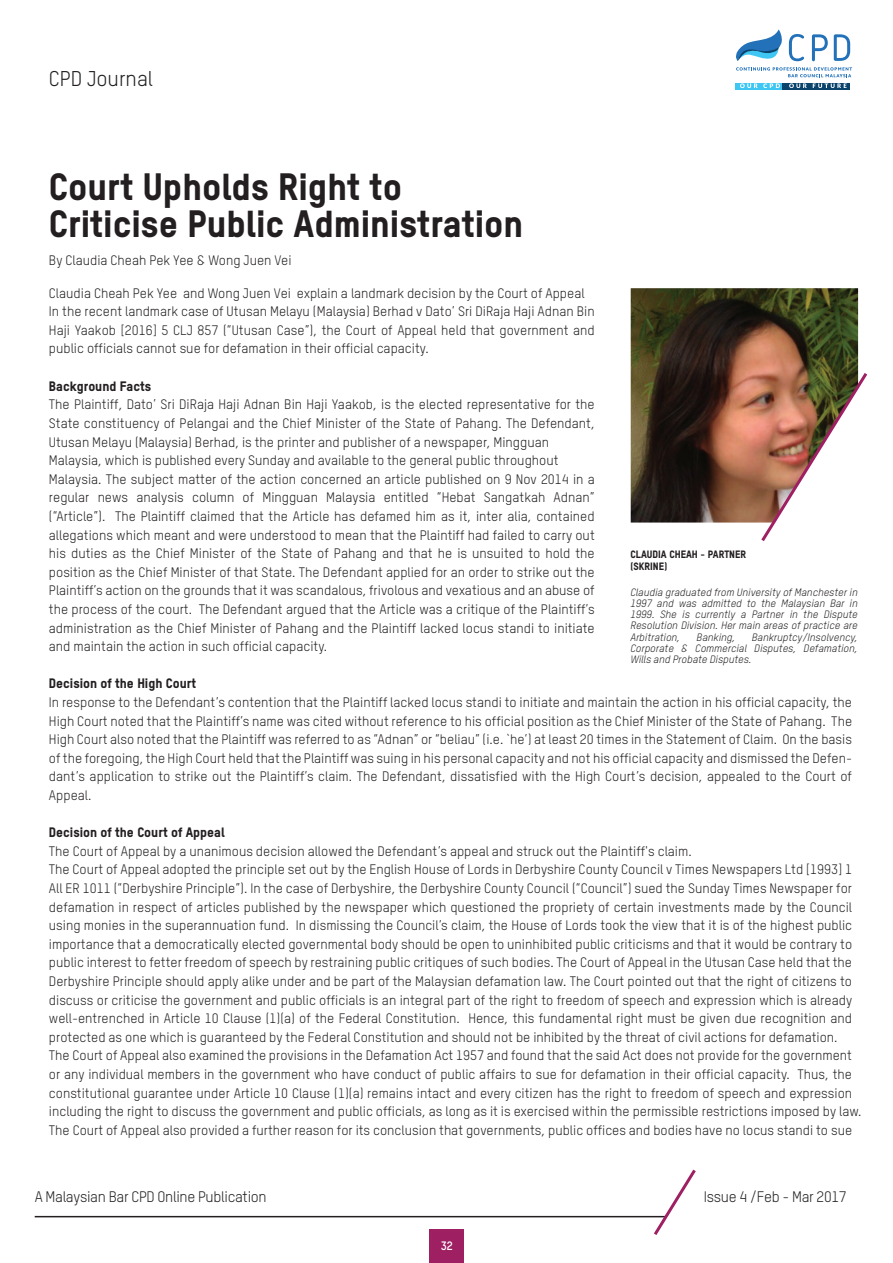
<style>
.page{position:relative;width:893px;height:1263px;background:#fff}
.page>*{position:absolute;margin:0;border:0;box-sizing:border-box;transform-origin:0 0}
.t1{font:800 37.5px/37.5px "TSTAR";color:#231f20}
.t2{font:21px "TSTAR";color:#231f20}
.t3{font:15px "TSTAR";letter-spacing:-.02em;color:#231f20}
.t4{font:13.5px/18.6px "TSTAR";color:#231f20}
.t5{font:800 13.5px "TSTAR";color:#231f20}
.t6{font:700 12px "TSTAR";color:#fff}
.t7{font:italic 10.5px/11.1px "TSTAR";color:#231f20;text-align:justify}
.t8{font:800 10.5px/12.6px "TSTAR";color:#231f20}
</style>
<div class="page">
<svg style="left:736px;top:29px;width:46px;height:32px"></svg>
<svg style="left:736px;top:67px;width:116px;height:10px"></svg>
<svg style="left:789px;top:34px;width:15px;height:27px"></svg>
<svg style="left:812px;top:34px;width:16px;height:27px"></svg>
<svg style="left:834px;top:34px;width:16px;height:27px"></svg>
<div style="left:735px;top:83px;width:114px;height:6px;background:#0a436c"></div>
<div style="left:735px;top:83px;width:47px;height:6px;background:#3fc7f4"></div>
<svg style="left:740px;top:83px;width:40px;height:5px"></svg>
<svg style="left:789px;top:83px;width:18px;height:5px"></svg>
<svg style="left:813px;top:84px;width:34px;height:4px"></svg>
<hr style="left:35px;top:1216px;width:632px;height:1px;background:#231f20">
<svg style="left:651px;top:1169px;width:45px;height:66px"></svg>
<img style="left:631px;top:288px;width:227px;height:234px">
<img style="left:758px;top:370px;width:110px;height:171px">
<div style="left:429px;top:1229px;width:35px;height:34px;background:#9e1f62"></div>
<h2 class="t2" style="left:49px;top:66px;width:106px">CPD Journal</h2>
<h1 class="t1" style="left:49px;top:167px;width:476px">Court Upholds Right to<br>Criticise Public Administration</h1>
<p class="t4" style="left:49px;top:251px;width:244px">By Claudia Cheah Pek Yee &amp; Wong Juen Vei</p>
<p class="t4" style="left:49px;top:283px;width:547px">Claudia Cheah Pek Yee and Wong Juen Vei explain a landmark decision by the Court of Appeal In the recent landmark case of Utusan Melayu (Malaysia) Berhad v Dato’ Sri DiRaja Haji Adnan Bin Haji Yaakob [2016] 5 CLJ 857 (“Utusan Case”), the Court of Appeal held that government and public officials cannot sue for defamation in their official capacity.</p>
<p class="t5" style="left:49px;top:377px;width:104px">Background Facts</p>
<p class="t4" style="left:49px;top:395px;width:547px">The Plaintiff, Dato’ Sri DiRaja Haji Adnan Bin Haji Yaakob, is the elected representative for the State constituency of Pelangai and the Chief Minister of the State of Pahang. The Defendant, Utusan Melayu (Malaysia) Berhad, is the printer and publisher of a newspaper, Mingguan Malaysia, which is published every Sunday and available to the general public throughout Malaysia. The subject matter of the action concerned an article published on 9 Nov 2014 in a regular news analysis column of Mingguan Malaysia entitled “Hebat Sangatkah Adnan” (“Article”). The Plaintiff claimed that the Article has defamed him as it, inter alia, contained allegations which meant and were understood to mean that the Plaintiff had failed to carry out his duties as the Chief Minister of the State of Pahang and that he is unsuited to hold the position as the Chief Minister of that State. The Defendant applied for an order to strike out the Plaintiff’s action on the grounds that it was scandalous, frivolous and vexatious and an abuse of the process of the court. The Defendant argued that the Article was a critique of the Plaintiff’s administration as the Chief Minister of Pahang and the Plaintiff lacked locus standi to initiate and maintain the action in such official capacity.</p>
<p class="t5" style="left:49px;top:675px;width:149px">Decision of the High Court</p>
<p class="t4" style="left:49px;top:693px;width:805px;text-align:justify">In response to the Defendant’s contention that the Plaintiff lacked locus standi to initiate and maintain the action in his official capacity, the High Court noted that the Plaintiff’s name was cited without reference to his official position as the Chief Minister of the State of Pahang. The High Court also noted that the Plaintiff was referred to as “Adnan” or “beliau” (i.e. `he’) at least 20 times in the Statement of Claim. On the basis of the foregoing, the High Court held that the Plaintiff was suing in his personal capacity and not his official capacity and dismissed the Defen&shy;dant’s application to strike out the Plaintiff’s claim. The Defendant, dissatisfied with the High Court’s decision, appealed to the Court of Appeal.</p>
<p class="t5" style="left:49px;top:824px;width:177px">Decision of the Court of Appeal</p>
<p class="t4" style="left:49px;top:842px;width:814px">The Court of Appeal by a unanimous decision allowed the Defendant’s appeal and struck out the Plaintiff's claim.<br>The Court of Appeal adopted the principle set out by the English House of Lords in Derbyshire County Council v Times Newspapers Ltd [1993] 1<br>All ER 1011 (“Derbyshire Principle”). In the case of Derbyshire, the Derbyshire County Council (“Council”) sued the Sunday Times Newspaper for defamation in respect of articles published by the newspaper which questioned the propriety of certain investments made by the Council using monies in the superannuation fund. In dismissing the Council’s claim, the House of Lords took the view that it is of the highest public importance that a democratically elected governmental body should be open to uninhibited public criticisms and that it would be contrary to public interest to fetter freedom of speech by restraining public critiques of such bodies. The Court of Appeal in the Utusan Case held that the Derbyshire Principle should apply alike under and be part of the Malaysian defamation law. The Court pointed out that the right of citizens to discuss or criticise the government and public officials is an integral part of the right to freedom of speech and expression which is already well-entrenched in Article 10 Clause (1)(a) of the Federal Constitution. Hence, this fundamental right must be given due recognition and protected as one which is guaranteed by the Federal Constitution and should not be inhibited by the threat of civil actions for defamation.<br>The Court of Appeal also examined the provisions in the Defamation Act 1957 and found that the said Act does not provide for the government or any individual members in the government who have conduct of public affairs to sue for defamation in their official capacity. Thus, the constitutional guarantee under Article 10 Clause (1)(a) remains intact and every citizen has the right to freedom of speech and expression including the right to discuss the government and public officials, as long as it is exercised within the permissible restrictions imposed by law.<br>The Court of Appeal also provided a further reason for its conclusion that governments, public offices and bodies have no locus standi to sue</p>
<p class="t8" style="left:630px;top:547px;width:117px">CLAUDIA CHEAH - PARTNER (SKRINE)</p>
<p class="t7" style="left:630px;top:587px;width:229px">Claudia graduated from University of Manchester in 1997 and was admitted to the Malaysian Bar in 1999. She is currently a Partner in the Dispute Resolution Division. Her main areas of practice are Arbitration,</p>
<p class="t7" style="left:630px;top:631px;width:229px;text-indent:121px">Bankruptcy/Insolvency, Corporate &amp; Commercial Disputes, Defamation, Wills and Probate Disputes.</p>
<p class="t7" style="left:697px;top:631px;width:40px">Banking,</p>
<p class="t3" style="left:35px;top:1188px;width:233px">A Malaysian Bar CPD Online Publication</p>
<p class="t3" style="left:704px;top:1188px;width:144px">Issue 4 /Feb - Mar 2017</p>
<p class="t6" style="left:441px;top:1238px;width:14px">32</p>
</div>
